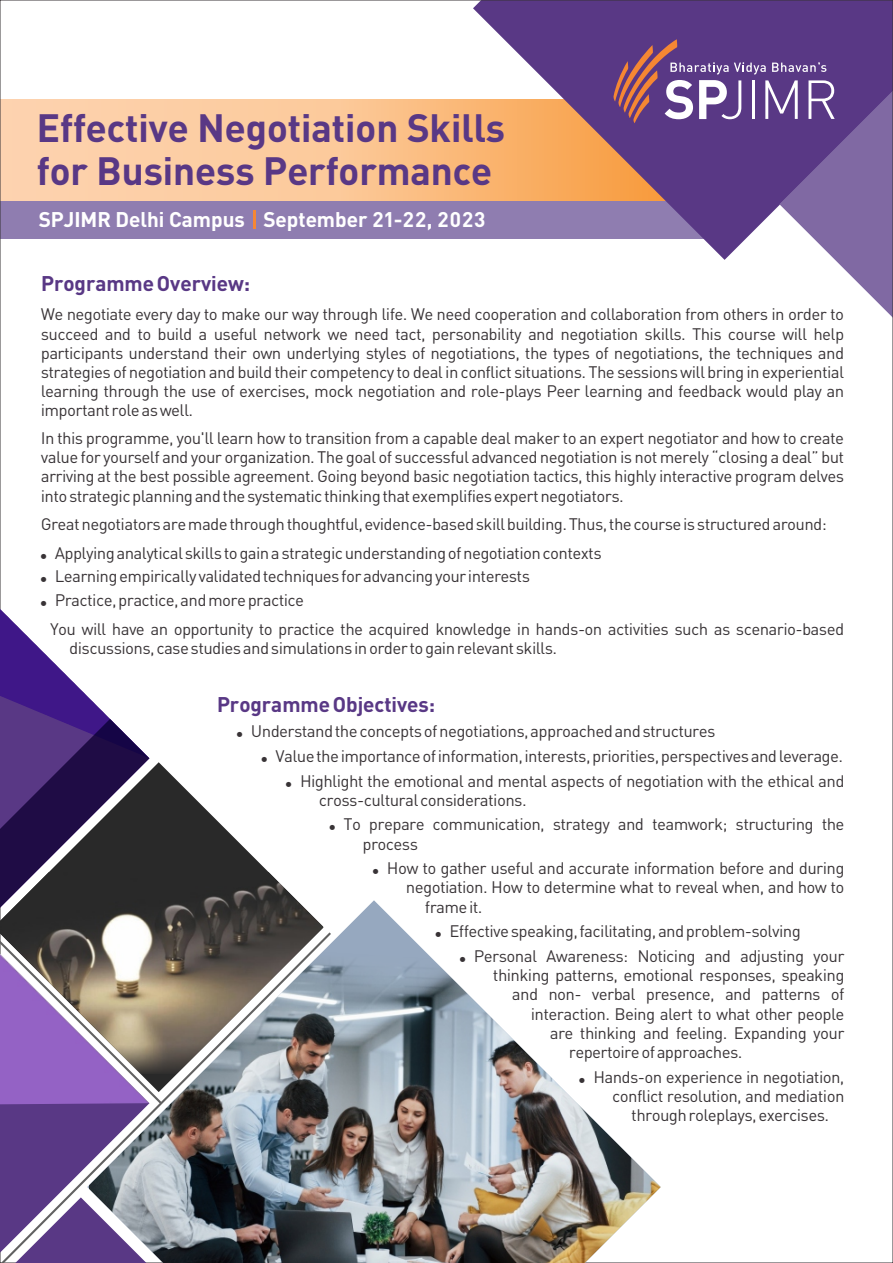
<style>
.page{position:relative;width:893px;height:1263px;background:#fff}
.page>*{position:absolute;margin:0;border:0;box-sizing:border-box;transform-origin:0 0}
.t1{font:700 39px/43.5px "Sapient Sans";color:#593885}
.t2{font:700 21px "Sapient Sans";color:#593885}
.t3{font:700 21px "Sapient Sans";color:#fff}
.t4{font:16.5px/19.2px "Sapient Sans";color:#383336}
</style>
<div class="page">
<div style="left:0;top:201px;width:720px;height:37px;background:#8f7db0"></div>
<svg style="left:2px;top:100px;width:471px;height:101px;background:#fcca9c"></svg>
<svg style="left:473px;top:2px;width:418px;height:237px"></svg>
<svg style="left:253px;top:210px;width:2px;height:18px"></svg>
<svg style="left:149px;top:762px;width:120px;height:110px;fill:#292929"></svg>
<img style="left:0;top:872px;width:297px;height:58px">
<img style="left:0;top:599px;width:110px;height:120px">
<svg style="left:0;top:719px;width:149px;height:199px;background:#43355a"></svg>
<svg style="left:0;top:1104px;width:87px;height:159px;background:#6f5394"></svg>
<svg style="left:0;top:930px;width:87px;height:174px;background:#8c6ba6"></svg>
<svg style="left:613px;top:39px;width:280px;height:298px"></svg>
<svg style="left:87px;top:900px;width:338px;height:363px"></svg>
<img style="left:89px;top:951px;width:572px;height:312px">
<svg style="left:460px;top:957px;width:5px;height:5px"></svg>
<svg style="left:580px;top:1077px;width:5px;height:5px"></svg>
<svg style="left:41px;top:600px;width:5px;height:6px"></svg>
<h1 class="t1" style="left:37px;top:104px;width:470px">Effective Negotiation Skills for Business Performance</h1>
<p class="t3" style="left:39px;top:206px;width:449px">SPJIMR Delhi Campus September 21-22, 2023</p>
<p class="t2" style="left:41px;top:269px;width:210px">Programme Overview:</p>
<p class="t4" style="left:41px;top:305px;width:804px;text-align:justify">We negotiate every day to make our way through life. We need cooperation and collaboration from others in order to succeed and to build a useful network we need tact, personability and negotiation skills. This course will help participants understand their own underlying styles of negotiations, the types of negotiations, the techniques and strategies of negotiation and build their competency to deal in conflict situations. The sessions will bring in experiential learning through the use of exercises, mock negotiation and role-plays Peer learning and feedback would play an important role as well.</p>
<p class="t4" style="left:41px;top:428px;width:804px;text-align:justify">In this programme, you'll learn how to transition from a capable deal maker to an expert negotiator and how to create value for yourself and your organization. The goal of successful advanced negotiation is not merely “closing a deal” but arriving at the best possible agreement. Going beyond basic negotiation tactics, this highly interactive program delves into strategic planning and the systematic thinking that exemplifies expert negotiators.</p>
<p class="t4" style="left:55px;top:509px;width:773px;line-height:29.7px;text-indent:-14px">Great negotiators are made through thoughtful, evidence-based skill building. Thus, the course is structured around:<br>Applying analytical skills to gain a strategic understanding of negotiation contexts</p>
<p class="t4" style="left:55px;top:565px;width:476px;line-height:23.1px">Learning empirically validated techniques for advancing your interests<br>Practice, practice, and more practice</p>
<p class="t4" style="left:70px;top:619px;width:776px;text-indent:-19px">You will have an opportunity to practice the acquired knowledge in hands-on activities such as scenario-based discussions, case studies and simulations in order to gain relevant skills.</p>
<p class="t2" style="left:217px;top:691px;width:220px">Programme Objectives:</p>
<p class="t4" style="left:251px;top:721px;width:465px">Understand the concepts of negotiations, approached and structures</p>
<p class="t4" style="left:276px;top:746px;width:568px">Value the importance of information, interests, priorities, perspectives and leverage.</p>
<p class="t4" style="left:300px;top:771px;width:545px">Highlight the emotional and mental aspects of negotiation with the ethical and</p>
<p class="t4" style="left:344px;top:787px;width:502px;line-height:24.8px;text-indent:-25px">cross-cultural considerations.<br>To prepare communication, strategy and teamwork; structuring the</p>
<p class="t4" style="left:387px;top:831px;width:458px;line-height:24.8px;text-indent:-25px">process<br>How to gather useful and accurate information before and during</p>
<p class="t4" style="left:425px;top:878px;width:420px;text-indent:-19px">negotiation. How to determine what to reveal when, and how to frame it.</p>
<p class="t4" style="left:474px;top:919px;width:371px;line-height:24.8px;text-indent:-25px">Effective speaking, facilitating, and problem-solving<br>Personal Awareness: Noticing and adjusting your</p>
<p class="t4" style="left:493px;top:965px;width:352px">thinking patterns, emotional responses, speaking</p>
<p class="t4" style="left:512px;top:984px;width:333px">and non- verbal presence, and patterns of</p>
<p class="t4" style="left:531px;top:1004px;width:315px">interaction. Being alert to what other people</p>
<p class="t4" style="left:550px;top:1023px;width:296px">are thinking and feeling. Expanding your</p>
<p class="t4" style="left:569px;top:1042px;width:175px">repertoire of approaches.</p>
<p class="t4" style="left:594px;top:1067px;width:252px">Hands-on experience in negotiation,</p>
<p class="t4" style="left:613px;top:1086px;width:233px">conflict resolution, and mediation</p>
<p class="t4" style="left:632px;top:1105px;width:199px">through roleplays, exercises.</p>
</div>
